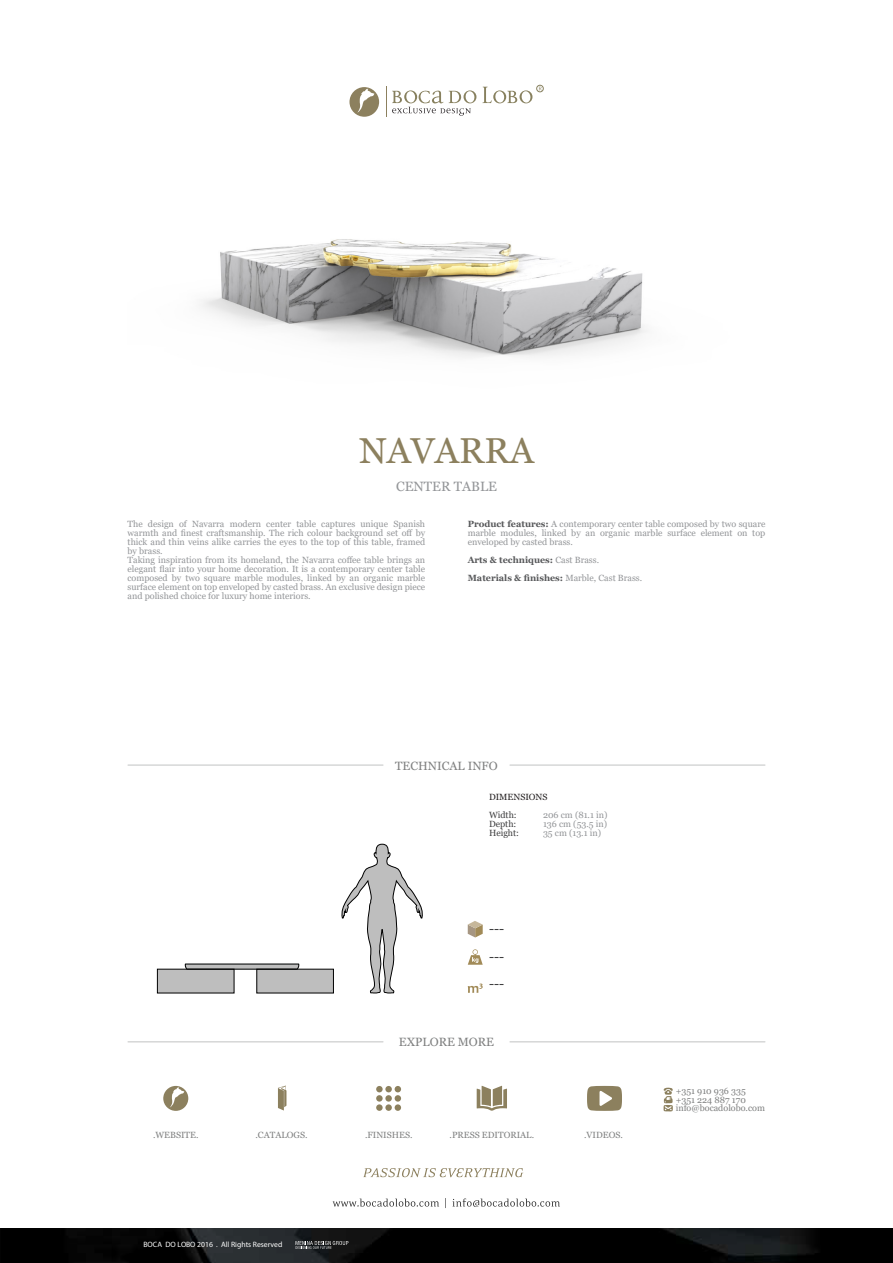
<style>
.page{position:relative;width:893px;height:1263px;background:#fff}
.page>*{position:absolute;margin:0;border:0;box-sizing:border-box;transform-origin:0 0}
.t1{font:36px "Georgia";color:#8c805e}
.t2{font:13.5px "Georgia";color:#939598}
.t3{font:13.5px/27.6px "Georgia";color:#3e3e3f;text-align:justify}
.t4{font:12px "Georgia";color:#7f8080}
.t5{font:9px/9px "Georgia";color:#939598}
.t6{font:9px/8.6px "Georgia";color:#7f8080}
.t7{font:700 9px/18px "Georgia";color:#57585a}
.t8{font:9px "Georgia";color:#3e3e3f}
.t9{font:9px "Georgia";color:#231f20}
.t10{font:7.65px "Myriad Pro";color:#fff}
.s1{font-weight:700;color:#57585a}
.s2{font-weight:400;color:#939598}
</style>
<div class="page">
<svg style="left:468px;top:921px;width:15px;height:16px"></svg>
<svg style="left:468px;top:983px;width:15px;height:10px"></svg>
<svg style="left:468px;top:949px;width:15px;height:16px"></svg>
<svg style="left:341px;top:844px;width:82px;height:149px"></svg>
<svg style="left:157px;top:963px;width:176px;height:30px"></svg>
<div style="left:157px;top:969px;width:77px;height:24px;border:1px solid #000"></div>
<img style="left:200px;top:85px;width:448px;height:273px">
<img style="left:0;top:1229px;width:893px;height:34px">
<svg style="left:295px;top:1241px;width:53px;height:8px"></svg>
<svg style="left:333px;top:1198px;width:106px;height:8px"></svg>
<svg style="left:452px;top:1198px;width:108px;height:9px"></svg>
<svg style="left:363px;top:1168px;width:160px;height:9px"></svg>
<hr style="left:128px;top:1041px;width:255px;height:1px;background:#c1c3c3">
<hr style="left:128px;top:765px;width:255px;height:1px;background:#c1c3c3">
<hr style="left:510px;top:1041px;width:255px;height:1px;background:#c1c3c3">
<hr style="left:510px;top:765px;width:255px;height:1px;background:#c1c3c3">
<hr style="left:386px;top:87px;width:1px;height:30px;background:#8c805e">
<svg style="left:482px;top:87px;width:50px;height:16px"></svg>
<svg style="left:392px;top:90px;width:84px;height:26px"></svg>
<div style="left:349px;top:87px;width:30px;height:30px;background:#8c805e;border-radius:50%"></div>
<svg style="left:357px;top:88px;width:17px;height:25px"></svg>
<div style="left:536px;top:85px;width:7px;height:7px;border:1px solid #87805e;border-radius:50%"></div>
<svg style="left:663px;top:1087px;width:10px;height:25px"></svg>
<svg style="left:278px;top:1085px;width:8px;height:25px"></svg>
<div style="left:163px;top:1086px;width:25px;height:25px;background:#8c805e;border-radius:50%"></div>
<svg style="left:170px;top:1087px;width:14px;height:20px"></svg>
<svg style="left:587px;top:1086px;width:35px;height:25px"></svg>
<div style="left:376px;top:1104px;width:7px;height:7px;background:#8c805e;border-radius:50%"></div>
<div style="left:385px;top:1104px;width:7px;height:7px;background:#8c805e;border-radius:50%"></div>
<div style="left:395px;top:1104px;width:6px;height:7px;background:#8c805e;border-radius:50%"></div>
<div style="left:376px;top:1095px;width:7px;height:6px;background:#8c805e;border-radius:50%"></div>
<div style="left:385px;top:1095px;width:7px;height:6px;background:#8c805e;border-radius:50%"></div>
<div style="left:376px;top:1086px;width:7px;height:6px;background:#8c805e;border-radius:50%"></div>
<div style="left:385px;top:1086px;width:7px;height:6px;background:#8c805e;border-radius:50%"></div>
<svg style="left:395px;top:1086px;width:6px;height:15px"></svg>
<svg style="left:477px;top:1086px;width:30px;height:25px"></svg>
<h1 class="t1" style="left:359px;top:429px;width:176px">NAVARRA</h1>
<h2 class="t2" style="left:396px;top:478px;width:102px">CENTER TABLE</h2>
<p class="t5" style="left:128px;top:520px;width:299px">The design of Navarra modern center table captures unique Spanish warmth and finest craftsmanship. The rich colour background set off by thick and thin veins alike carries the eyes to the top of this table, framed by brass.<br>Taking inspiration from its homeland, the Navarra coffee table brings an elegant flair into your home decoration. It is a contemporary center table composed by two square marble modules, linked by an organic marble surface element on top enveloped by casted brass. An exclusive design piece and polished choice for luxury home interiors.</p>
<p class="t5" style="left:468px;top:520px;width:299px;text-align:justify"><span class="s1">Product features:</span> A contemporary center table composed by two square marble modules, linked by an organic marble surface element on top enveloped by casted brass.</p>
<p class="t7" style="left:468px;top:551px;width:176px">Arts &amp; techniques: <span class="s2">Cast Brass.<br></span>Materials &amp; finishes: <span class="s2">Marble, Cast Brass.</span></p>
<h3 class="t4" style="left:395px;top:758px;width:104px">TECHNICAL INFO</h3>
<p class="t9" style="left:489px;top:791px;width:60px">DIMENSIONS</p>
<p class="t8" style="left:489px;top:809px;width:29px">Width:</p>
<p class="t5" style="left:543px;top:810px;width:66px">206 cm (81.1 in)</p>
<p class="t8" style="left:489px;top:818px;width:29px">Depth:</p>
<p class="t5" style="left:543px;top:819px;width:66px">136 cm (53.5 in)</p>
<p class="t8" style="left:489px;top:827px;width:32px">Height:</p>
<p class="t5" style="left:543px;top:828px;width:60px">35 cm (13.1 in)</p>
<h2 class="t3" style="left:489px;top:915px;width:17px">--- --- ---</h2>
<h3 class="t4" style="left:399px;top:1035px;width:97px">EXPLORE MORE</h3>
<p class="t6" style="left:153px;top:1131px;width:47px">.WEBSITE.</p>
<p class="t6" style="left:256px;top:1131px;width:53px">.CATALOGS.</p>
<p class="t6" style="left:365px;top:1131px;width:49px">.FINISHES.</p>
<p class="t6" style="left:450px;top:1131px;width:86px">.PRESS EDITORIAL.</p>
<p class="t6" style="left:584px;top:1131px;width:40px">.VIDEOS.</p>
<p class="t10" style="left:143px;top:1239px;width:141px">BOCA DO LOBO 2016 . All Rights Reserved</p>
<p class="t6" style="left:676px;top:1087px;width:91px">+351 910 936 335 +351 224 887 170 info@bocadolobo.com</p>
</div>
